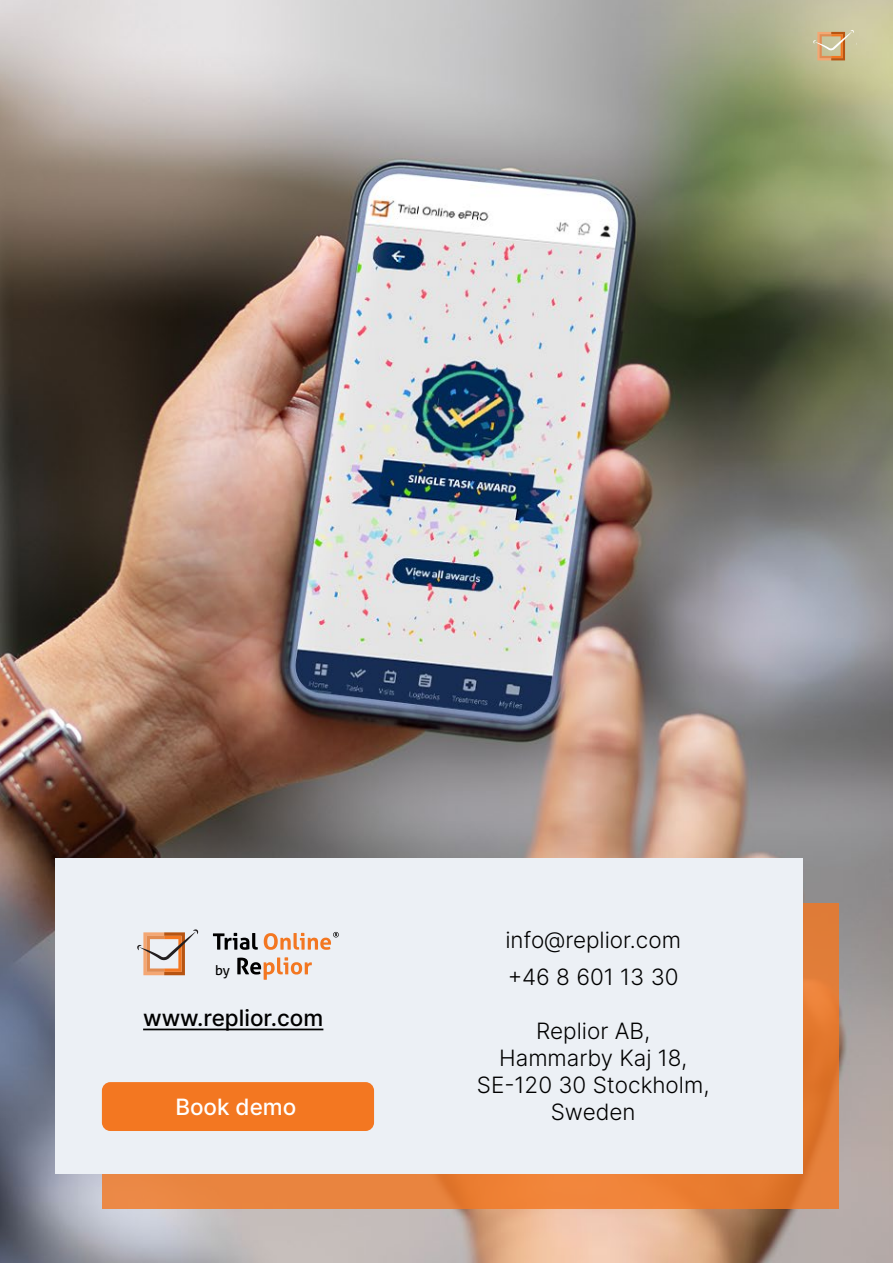
<style>
.page{position:relative;width:893px;height:1263px;background:#fff}
.page>*{position:absolute;margin:0;border:0;box-sizing:border-box;transform-origin:0 0}
.t1{font:300 22.5px/27px "Inter";color:#000}
.t2{font:500 22.5px "Inter";color:#000}
.t3{font:500 22.5px "Inter";color:#fff}
.t4{font:13.5px "Aller";color:#000}
</style>
<div class="page">
<img style="left:0;top:0;width:893px;height:1263px">
<svg style="left:102px;top:903px;width:737px;height:306px;background:#e77f37"></svg>
<div style="left:55px;top:858px;width:748px;height:316px;background:#ecf0f5"></div>
<svg style="left:213px;top:933px;width:45px;height:17px"></svg>
<svg style="left:264px;top:932px;width:75px;height:18px"></svg>
<svg style="left:137px;top:929px;width:61px;height:46px"></svg>
<svg style="left:237px;top:957px;width:75px;height:23px"></svg>
<hr style="left:143px;top:1028px;width:180px;height:2px;background:#000">
<div style="left:102px;top:1082px;width:272px;height:49px;background:#f37721;border-radius:9px"></div>
<svg style="left:813px;top:30px;width:41px;height:30px"></svg>
<p class="t4" style="left:215px;top:962px;width:16px">by</p>
<p class="t2" style="left:143px;top:1001px;width:182px">www.replior.com</p>
<p class="t3" style="left:175px;top:1090px;width:122px">Book demo</p>
<p class="t1" style="left:505px;top:920px;width:177px;line-height:37.5px">info@replior.com +46 8 601 13 30</p>
<p class="t1" style="left:477px;top:1017px;width:234px;text-align:center">Replior AB,<br>Hammarby Kaj 18,<br>SE-120 30 Stockholm,<br>Sweden</p>
</div>
